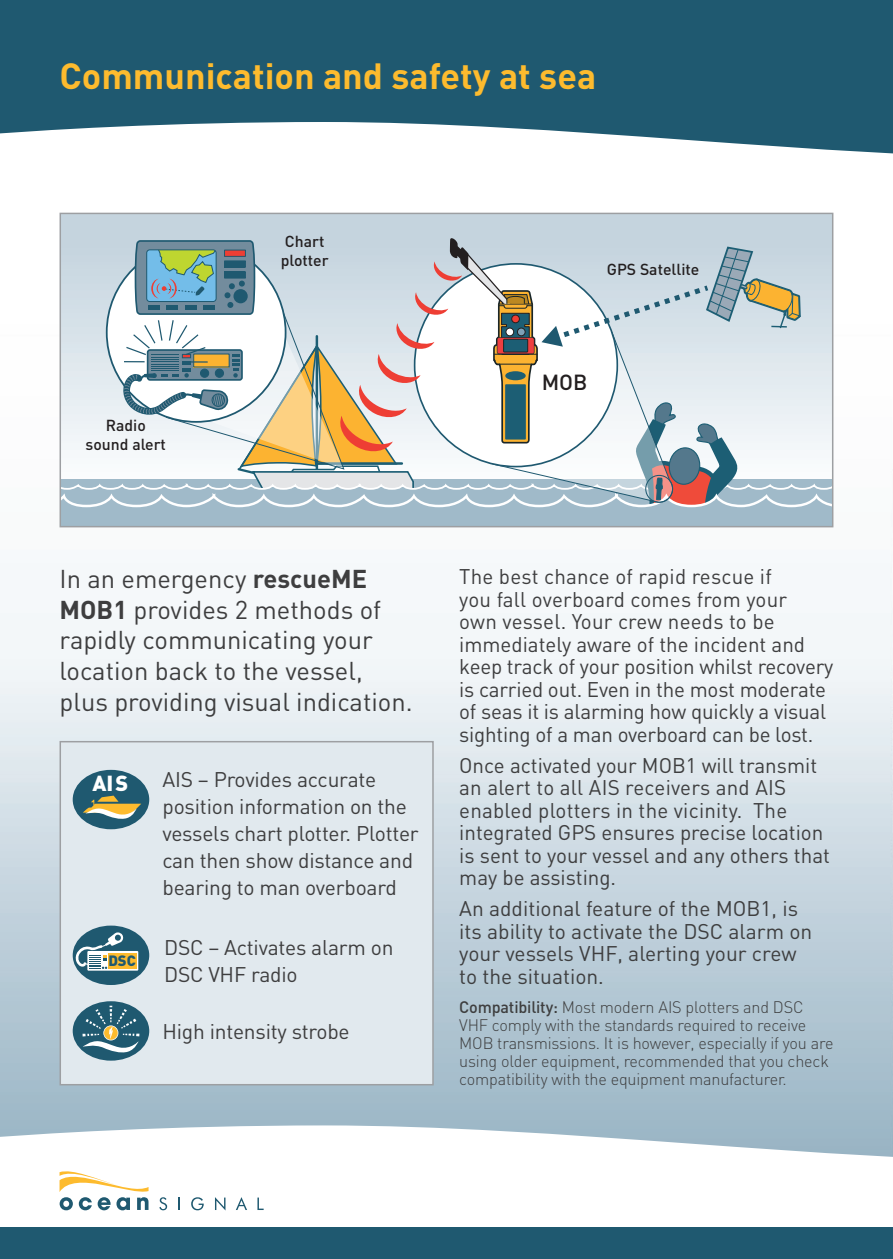
<style>
.page{position:relative;width:893px;height:1259px;background:#fff}
.page>*{position:absolute;margin:0;border:0;box-sizing:border-box;transform-origin:0 0}
.t1{font:700 36px "DIN";color:#fdbb2e}
.t2{font:25.5px/30.6px "DIN";color:#3e3e3f}
.t3{font:500 21.6px "DIN";color:#231f20}
.t4{font:900 21.6px "DIN";color:#fff}
.t5{font:21px/22.5px "DIN";letter-spacing:-.01em;color:#3e3e3f}
.t6{font:300 16.5px/18px "DIN";letter-spacing:-.01em;color:#3e3e3f}
.t7{font:500 15.9px/18.9px "DIN";color:#231f20;text-align:center}
.t8{font:900 14.7px "DIN";color:#1f5970}
.s1{font-weight:700}
.s2{font-weight:500}
</style>
<div class="page">
<img style="left:0;top:0;width:893px;height:1125px">
<div style="left:60px;top:741px;width:374px;height:344px;background:#e1e9ee;border:2px solid #9d9fa2"></div>
<div style="left:60px;top:213px;width:773px;height:313px;background:#c5d4de"></div>
<svg style="left:63px;top:238px;width:767px;height:286px"></svg>
<div style="left:60px;top:213px;width:773px;height:314px;border:2px solid #9d9fa2"></div>
<svg style="left:0;top:1125px;width:893px;height:86px"></svg>
<div style="left:0;top:1227px;width:893px;height:32px;background:#1f5970"></div>
<svg style="left:159px;top:1197px;width:8px;height:13px"></svg>
<svg style="left:178px;top:1197px;width:2px;height:13px"></svg>
<svg style="left:191px;top:1197px;width:13px;height:13px"></svg>
<svg style="left:215px;top:1197px;width:10px;height:13px"></svg>
<svg style="left:236px;top:1197px;width:11px;height:13px"></svg>
<svg style="left:257px;top:1197px;width:7px;height:13px"></svg>
<svg style="left:60px;top:1167px;width:89px;height:43px"></svg>
<div style="left:73px;top:1001px;width:76px;height:59px;background:#1f5970;border-radius:50%"></div>
<svg style="left:83px;top:1005px;width:56px;height:49px"></svg>
<div style="left:73px;top:770px;width:76px;height:59px;background:#1f5970;border-radius:50%"></div>
<svg style="left:83px;top:795px;width:58px;height:25px"></svg>
<div style="left:73px;top:925px;width:76px;height:60px;background:#1f5970;border-radius:50%"></div>
<svg style="left:87px;top:951px;width:51px;height:19px"></svg>
<div style="left:108px;top:953px;width:28px;height:15px;background:#fdbb2e"></div>
<svg style="left:75px;top:932px;width:49px;height:37px"></svg>
<p class="t1" style="left:60px;top:52px;width:538px">Communication and safety at sea</p>
<p class="t7" style="left:86px;top:415px;width:82px">Radio sound alert</p>
<p class="t7" style="left:281px;top:231px;width:49px;text-align:left">Chart plotter</p>
<p class="t7" style="left:607px;top:259px;width:94px">GPS Satellite</p>
<p class="t3" style="left:542px;top:368px;width:47px">MOB</p>
<p class="t2" style="left:60px;top:563px;width:355px">In an emergency <span class="s1">rescueME<br>MOB1</span> provides 2 methods of rapidly communicating your location back to the vessel, plus providing visual indication.</p>
<p class="t5" style="left:459px;top:565px;width:376px">The best chance of rapid rescue if<br>you fall overboard comes from your<br>own vessel. Your crew needs to be immediately aware of the incident and keep track of your position whilst recovery is carried out. Even in the most moderate of seas it is alarming how quickly a visual sighting of a man overboard can be lost.</p>
<p class="t5" style="left:459px;top:753px;width:372px">Once activated your MOB1 will transmit an alert to all AIS receivers and AIS enabled plotters in the vicinity. The integrated GPS ensures precise location is sent to your vessel and any others that may be assisting.</p>
<p class="t5" style="left:459px;top:897px;width:355px">An additional feature of the MOB1, is its ability to activate the DSC alarm on your vessels VHF, alerting your crew to the situation.</p>
<p class="t6" style="left:459px;top:998px;width:376px"><span class="s2">Compatibility:</span> Most modern AIS plotters and DSC VHF comply with the standards required to receive MOB transmissions. It is however, especially if you are using older equipment, recommended that you check compatibility with the equipment manufacturer.</p>
<p class="t5" style="left:162px;top:765px;width:258px;line-height:27px">AIS – Provides accurate position information on the vessels chart plotter. Plotter can then show distance and bearing to man overboard</p>
<p class="t4" style="left:93px;top:769px;width:37px">AIS</p>
<p class="t5" style="left:164px;top:933px;width:231px;line-height:27px">DSC – Activates alarm on<br>DSC VHF radio</p>
<p class="t8" style="left:108px;top:951px;width:29px">DSC</p>
<p class="t5" style="left:162px;top:1020px;width:189px">High intensity strobe</p>
</div>
